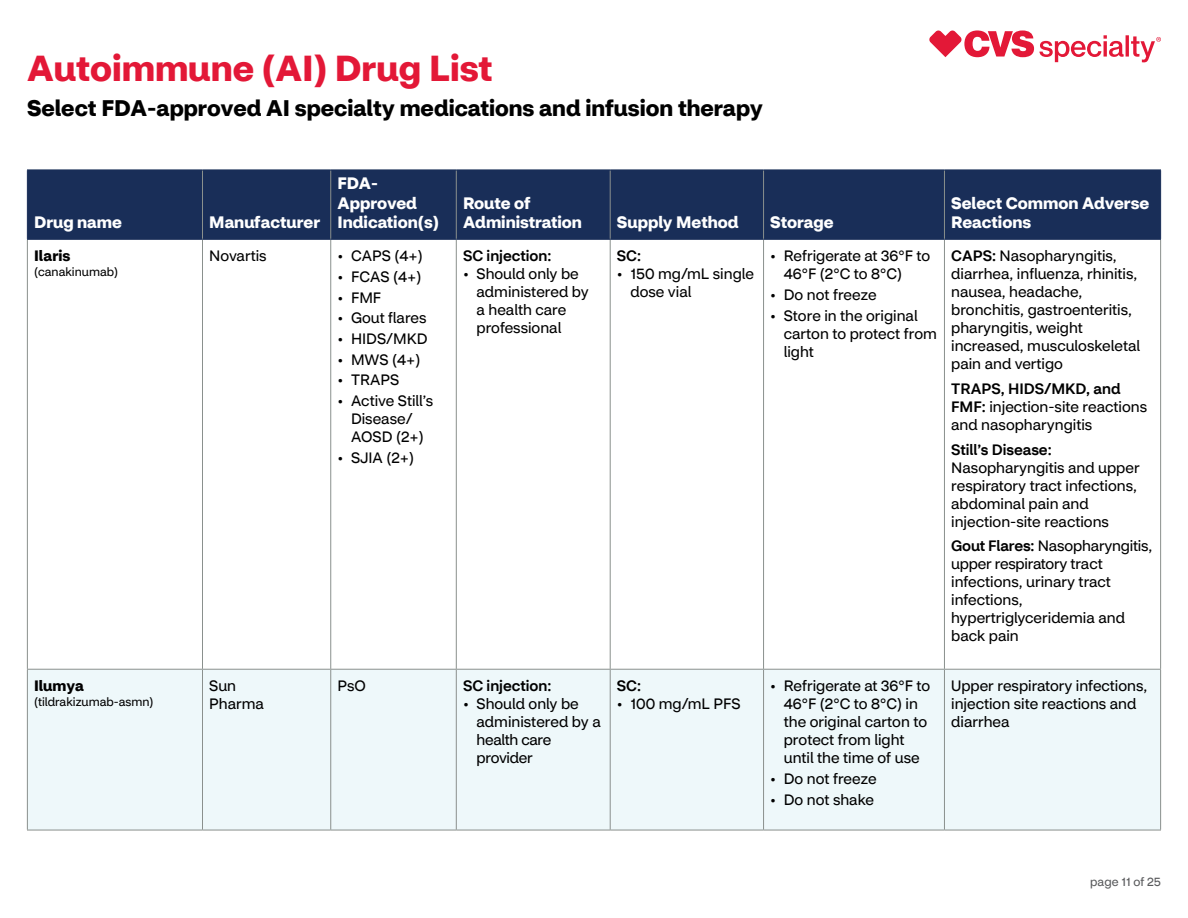
<style>
.page{position:relative;width:1188px;height:918px;background:#fff}
.page>*{position:absolute;margin:0;border:0;box-sizing:border-box;transform-origin:0 0}
.t1{font:700 36px "CVS Health Sans";color:#e31837}
.t2{font:700 22.5px "CVS Health Sans";color:#000}
.Table_Header{font:700 16.5px/19.8px "CVS Health Sans";color:#fff}
.Select_common_adverse_reactions{font:15px/18px "CVS Health Sans";color:#000}
.Table_copy_Medium{font:500 15px "CVS Health Sans";color:#000}
.Brand_name_title{font:700 15px "CVS Health Sans";color:#000}
.Table_copy{font:15px "CVS Health Sans";color:#000}
.Chemical_name_title{font:12px "CVS Health Sans";color:#000}
.t3{font:12px "CVS Health Sans";color:#58595b}
.s1{font-weight:500}
</style>
<div class="page">
<svg style="left:929px;top:30px;width:232px;height:32px"></svg>
<div style="left:28px;top:171px;width:1132px;height:68px;background:#192e58"></div>
<div style="left:28px;top:670px;width:1132px;height:160px;background:#eef8fa"></div>
<hr style="left:202px;top:240px;width:1px;height:429px;background:#8a908d">
<hr style="left:330px;top:240px;width:1px;height:429px;background:#8a908d">
<hr style="left:456px;top:240px;width:1px;height:429px;background:#8a908d">
<hr style="left:610px;top:240px;width:1px;height:429px;background:#8a908d">
<hr style="left:763px;top:240px;width:1px;height:429px;background:#8a908d">
<hr style="left:944px;top:240px;width:1px;height:429px;background:#8a908d">
<hr style="left:202px;top:670px;width:1px;height:160px;background:#8a908d">
<hr style="left:330px;top:670px;width:1px;height:160px;background:#8a908d">
<hr style="left:456px;top:670px;width:1px;height:160px;background:#8a908d">
<hr style="left:610px;top:670px;width:1px;height:160px;background:#8a908d">
<hr style="left:763px;top:670px;width:1px;height:160px;background:#8a908d">
<hr style="left:944px;top:670px;width:1px;height:160px;background:#8a908d">
<hr style="left:27px;top:830px;width:175px;height:1px;background:#8a908d">
<hr style="left:202px;top:830px;width:129px;height:1px;background:#8a908d">
<hr style="left:331px;top:830px;width:125px;height:1px;background:#8a908d">
<hr style="left:456px;top:830px;width:154px;height:1px;background:#8a908d">
<hr style="left:610px;top:830px;width:154px;height:1px;background:#8a908d">
<hr style="left:764px;top:830px;width:180px;height:1px;background:#8a908d">
<hr style="left:944px;top:830px;width:217px;height:1px;background:#8a908d">
<hr style="left:202px;top:170px;width:1px;height:69px;background:#8a908d">
<hr style="left:330px;top:170px;width:1px;height:69px;background:#8a908d">
<hr style="left:456px;top:170px;width:1px;height:69px;background:#8a908d">
<hr style="left:610px;top:170px;width:1px;height:69px;background:#8a908d">
<hr style="left:763px;top:170px;width:1px;height:69px;background:#8a908d">
<hr style="left:944px;top:170px;width:1px;height:69px;background:#8a908d">
<hr style="left:27px;top:240px;width:1px;height:429px;background:#8a908d">
<hr style="left:1160px;top:240px;width:1px;height:429px;background:#8a908d">
<hr style="left:27px;top:669px;width:175px;height:1px;background:#8a908d">
<hr style="left:27px;top:670px;width:1px;height:160px;background:#8a908d">
<hr style="left:202px;top:669px;width:129px;height:1px;background:#8a908d">
<hr style="left:331px;top:669px;width:125px;height:1px;background:#8a908d">
<hr style="left:456px;top:669px;width:154px;height:1px;background:#8a908d">
<hr style="left:610px;top:669px;width:154px;height:1px;background:#8a908d">
<hr style="left:764px;top:669px;width:180px;height:1px;background:#8a908d">
<hr style="left:944px;top:669px;width:217px;height:1px;background:#8a908d">
<hr style="left:1160px;top:670px;width:1px;height:160px;background:#8a908d">
<hr style="left:27px;top:170px;width:175px;height:1px;background:#192e58">
<hr style="left:27px;top:170px;width:1px;height:69px;background:#192e58">
<hr style="left:202px;top:170px;width:129px;height:1px;background:#192e58">
<hr style="left:331px;top:170px;width:125px;height:1px;background:#192e58">
<hr style="left:456px;top:170px;width:154px;height:1px;background:#192e58">
<hr style="left:610px;top:170px;width:154px;height:1px;background:#192e58">
<hr style="left:764px;top:170px;width:180px;height:1px;background:#192e58">
<hr style="left:944px;top:170px;width:217px;height:1px;background:#192e58">
<hr style="left:1160px;top:170px;width:1px;height:69px;background:#192e58">
<hr style="left:27px;top:239px;width:175px;height:1px;background:#192e58">
<hr style="left:202px;top:239px;width:129px;height:1px;background:#192e58">
<hr style="left:331px;top:239px;width:125px;height:1px;background:#192e58">
<hr style="left:456px;top:239px;width:154px;height:1px;background:#192e58">
<hr style="left:610px;top:239px;width:154px;height:1px;background:#192e58">
<hr style="left:764px;top:239px;width:180px;height:1px;background:#192e58">
<hr style="left:944px;top:239px;width:217px;height:1px;background:#192e58">
<h1 class="t1" style="left:27px;top:45px;width:467px">Autoimmune (AI) Drug List</h1>
<h2 class="t2" style="left:27px;top:94px;width:737px">Select FDA-approved AI specialty medications and infusion therapy</h2>
<p class="Table_Header" style="left:34px;top:213px;width:89px">Drug name</p>
<p class="Table_Header" style="left:209px;top:213px;width:113px">Manufacturer</p>
<p class="Table_Header" style="left:338px;top:173px;width:103px">FDA-<br>Approved<br>Indication(s)</p>
<p class="Brand_name_title" style="left:34px;top:246px;width:38px">Ilaris</p>
<p class="Chemical_name_title" style="left:34px;top:264px;width:85px">(canakinumab)</p>
<p class="Table_copy" style="left:209px;top:247px;width:59px">Novartis</p>
<p class="Select_common_adverse_reactions" style="left:338px;top:247px;width:87px">• CAPS (4+)</p>
<p class="Select_common_adverse_reactions" style="left:338px;top:268px;width:85px">• FCAS (4+)</p>
<p class="Select_common_adverse_reactions" style="left:338px;top:288px;width:45px">• FMF</p>
<p class="Select_common_adverse_reactions" style="left:338px;top:309px;width:91px">• Gout flares</p>
<p class="Select_common_adverse_reactions" style="left:338px;top:330px;width:92px">• HIDS/MKD</p>
<p class="Select_common_adverse_reactions" style="left:338px;top:350px;width:85px">• MWS (4+)</p>
<p class="Select_common_adverse_reactions" style="left:338px;top:371px;width:63px">• TRAPS</p>
<p class="Select_common_adverse_reactions" style="left:338px;top:392px;width:97px;text-align:center">• Active Still’s<br>Disease/<br>AOSD (2+)</p>
<p class="Select_common_adverse_reactions" style="left:338px;top:449px;width:78px">• SJIA (2+)</p>
<p class="Table_Header" style="left:463px;top:193px;width:120px">Route of<br>Administration</p>
<p class="Table_copy_Medium" style="left:463px;top:247px;width:90px">SC injection:</p>
<p class="Select_common_adverse_reactions" style="left:477px;top:265px;width:114px;text-indent:-14px">• Should only be administered by a health care professional</p>
<p class="Brand_name_title" style="left:34px;top:676px;width:51px">Ilumya</p>
<p class="Chemical_name_title" style="left:34px;top:694px;width:121px">(tildrakizumab-asmn)</p>
<p class="Select_common_adverse_reactions" style="left:209px;top:677px;width:56px">Sun<br>Pharma</p>
<p class="Select_common_adverse_reactions" style="left:338px;top:677px;width:30px">PsO</p>
<p class="Table_copy_Medium" style="left:463px;top:677px;width:90px">SC injection:</p>
<p class="Select_common_adverse_reactions" style="left:477px;top:695px;width:126px;text-indent:-14px">• Should only be administered by a health care provider</p>
<p class="Table_Header" style="left:617px;top:213px;width:123px">Supply Method</p>
<p class="Table_Header" style="left:770px;top:213px;width:65px">Storage</p>
<p class="Table_copy_Medium" style="left:617px;top:247px;width:26px">SC:</p>
<p class="Select_common_adverse_reactions" style="left:630px;top:265px;width:125px;text-indent:-14px">• 150 mg/mL single dose vial</p>
<p class="Select_common_adverse_reactions" style="left:784px;top:247px;width:148px;text-indent:-14px">• Refrigerate at 36°F to<br>46°F (2°C to 8°C)</p>
<p class="Select_common_adverse_reactions" style="left:770px;top:286px;width:108px">• Do not freeze</p>
<p class="Select_common_adverse_reactions" style="left:784px;top:306px;width:155px;text-indent:-14px">• Store in the original carton to protect from light</p>
<p class="Table_copy_Medium" style="left:617px;top:677px;width:26px">SC:</p>
<p class="Select_common_adverse_reactions" style="left:617px;top:695px;width:125px">• 100 mg/mL PFS</p>
<p class="Select_common_adverse_reactions" style="left:784px;top:677px;width:148px;text-indent:-14px">• Refrigerate at 36°F to<br>46°F (2°C to 8°C) in the original carton to protect from light until the time of use</p>
<p class="Select_common_adverse_reactions" style="left:770px;top:770px;width:108px">• Do not freeze</p>
<p class="Select_common_adverse_reactions" style="left:770px;top:790px;width:105px">• Do not shake</p>
<p class="Table_Header" style="left:951px;top:193px;width:200px">Select Common Adverse<br>Reactions</p>
<p class="Select_common_adverse_reactions" style="left:951px;top:247px;width:190px"><span class="s1">CAPS:</span> Nasopharyngitis, diarrhea, influenza, rhinitis, nausea, headache, bronchitis, gastroenteritis, pharyngitis, weight increased, musculoskeletal pain and vertigo</p>
<p class="Select_common_adverse_reactions" style="left:951px;top:380px;width:197px"><span class="s1">TRAPS, HIDS/MKD, and<br>FMF:</span> injection-site reactions and nasopharyngitis</p>
<p class="Select_common_adverse_reactions" style="left:951px;top:440px;width:190px"><span class="s1">Still’s Disease:<br></span>Nasopharyngitis and upper respiratory tract infections, abdominal pain and injection-site reactions</p>
<p class="Select_common_adverse_reactions" style="left:951px;top:537px;width:203px"><span class="s1">Gout Flares:</span> Nasopharyngitis, upper respiratory tract infections, urinary tract infections, hypertriglyceridemia and back pain</p>
<p class="Select_common_adverse_reactions" style="left:951px;top:677px;width:198px">Upper respiratory infections, injection site reactions and diarrhea</p>
<p class="t3" style="left:1090px;top:874px;width:72px">page 11 of 25</p>
</div>
